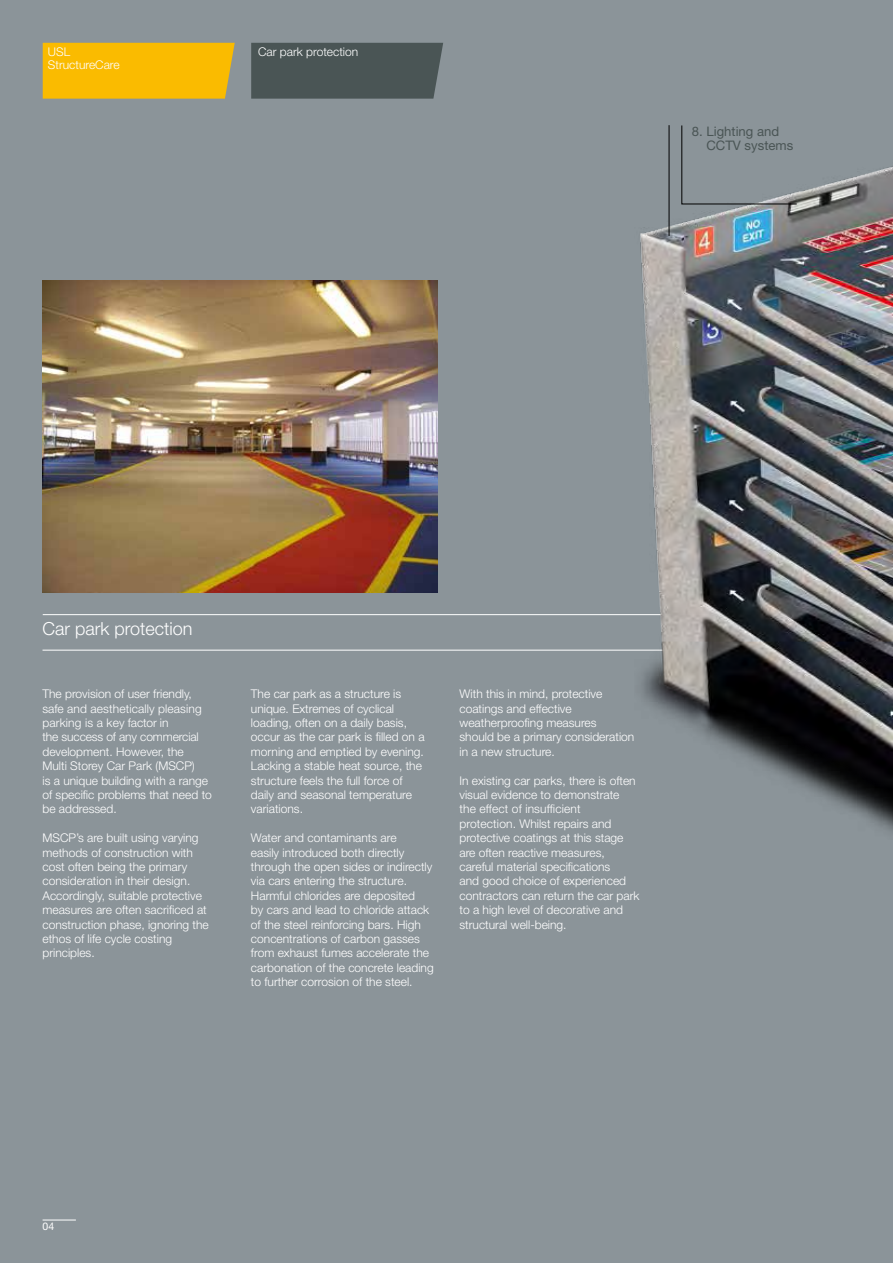
<style>
.page{position:relative;width:893px;height:1263px;background:#8b9499}
.page>*{position:absolute;margin:0;border:0;box-sizing:border-box;transform-origin:0 0}
.t1{font:300 18px "Helvetica Neue";color:#fff}
.t2{font:13.05px/14.5px "Helvetica Neue";color:#4a5555}
.t3{font:300 12px/14.4px "Helvetica Neue";color:#fff}
.t4{font:10.5px "Helvetica Neue";color:#fff}
</style>
<div class="page">
<hr style="left:43px;top:614px;width:808px;height:1px;background:#fff">
<hr style="left:43px;top:650px;width:808px;height:1px;background:#fff">
<img style="left:634px;top:125px;width:259px;height:708px">
<svg style="left:681px;top:125px;width:116px;height:80px"></svg>
<hr style="left:669px;top:125px;width:1px;height:111px;background:#000">
<hr style="left:43px;top:1219px;width:33px;height:1px;background:#fff">
<img style="left:43px;top:281px;width:394px;height:312px">
<div style="left:43px;top:43px;width:192px;height:56px;background:#fabb00"></div>
<div style="left:251px;top:43px;width:192px;height:56px;background:#4a5555"></div>
<p class="t3" style="left:48px;top:44px;width:73px;line-height:13.5px">USL<br>StructureCare</p>
<p class="t3" style="left:258px;top:44px;width:102px">Car park protection</p>
<p class="t2" style="left:706px;top:123px;width:88px;text-indent:-15px">8. Lighting and<br>CCTV systems</p>
<h1 class="t1" style="left:43px;top:618px;width:152px">Car park protection</h1>
<p class="t3" style="left:43px;top:686px;width:171px">The provision of user friendly, safe and aesthetically pleasing parking is a key factor in<br>the success of any commercial development. However, the<br>Multi Storey Car Park (MSCP)<br>is a unique building with a range of specific problems that need to be addressed.</p>
<p class="t3" style="left:43px;top:830px;width:168px">MSCP’s are built using varying methods of construction with cost often being the primary consideration in their design.<br>Accordingly, suitable protective measures are often sacrificed at construction phase, ignoring the ethos of life cycle costing principles.</p>
<p class="t3" style="left:251px;top:686px;width:175px">The car park as a structure is unique. Extremes of cyclical loading, often on a daily basis, occur as the car park is filled on a morning and emptied by evening.<br>Lacking a stable heat source, the structure feels the full force of daily and seasonal temperature variations.</p>
<p class="t3" style="left:251px;top:830px;width:184px">Water and contaminants are<br>easily introduced both directly through the open sides or indirectly via cars entering the structure.<br>Harmful chlorides are deposited<br>by cars and lead to chloride attack of the steel reinforcing bars. High concentrations of carbon gasses from exhaust fumes accelerate the carbonation of the concrete leading to further corrosion of the steel.</p>
<p class="t3" style="left:459px;top:686px;width:176px">With this in mind, protective coatings and effective weatherproofing measures<br>should be a primary consideration in a new structure.</p>
<p class="t3" style="left:459px;top:773px;width:182px">In existing car parks, there is often visual evidence to demonstrate<br>the effect of insufficient protection. Whilst repairs and protective coatings at this stage are often reactive measures, careful material specifications<br>and good choice of experienced contractors can return the car park to a high level of decorative and structural well-being.</p>
<p class="t4" style="left:43px;top:1219px;width:13px">04</p>
</div>
